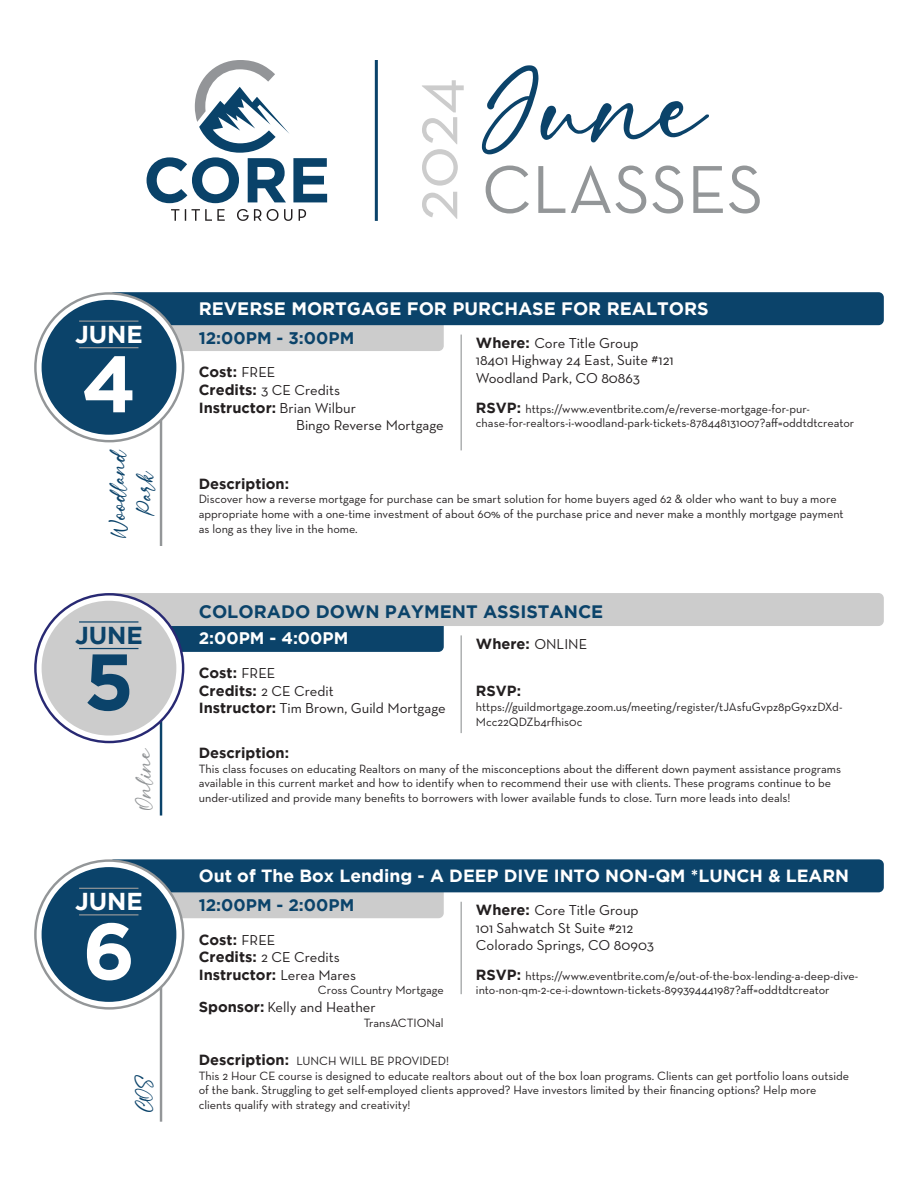
<style>
.page{position:relative;width:918px;height:1188px;background:#fff}
.page>*{position:absolute;margin:0;border:0;box-sizing:border-box;transform-origin:0 0}
.t1{font:106.95px "Steinfeld DEMO Regular";color:#0b436a}
.t2{font:700 79.65px "Gotham";color:#fff}
.t3{font:700 79.65px "Gotham";color:#0b436a}
.t4{font:68.85px "Neutra Text";color:#939698}
.t5{font:68.85px "Neutra Text";color:#ccc}
.t6{font:700 24.45px "Gotham";color:#fff}
.t7{font:700 24.45px "Gotham";color:#0b436a}
.t8{font:22.2px "Steinfeld DEMO Regular";color:#0b436a}
.t9{font:22.2px "Steinfeld DEMO Regular";color:#939698}
.t10{font:700 18px "Gotham";color:#fff}
.t11{font:700 18px "Gotham";color:#0b436a}
.t12{font:700 17.7px "Gotham";color:#fff}
.t13{font:700 16.8px "Gotham";color:#0b436a}
.t14{font:700 16.8px "Gotham";color:#fff}
.t15{font:14.7px "Neutra Text";color:#231f20}
.t16{font:700 14.7px "Gotham";color:#231f20}
.t17{font:12.15px/14.7px "Neutra Text";color:#231f20}
.s1{font-family:"Neutra Text";font-weight:400}
.s2{font-family:"Gotham";font-weight:700}
.s3{font-family:"Gotham";font-weight:700;font-size:14.7px}
</style>
<div class="page">
<hr style="left:375px;top:60px;width:3px;height:161px;background:#0b436a">
<svg style="left:171px;top:209px;width:8px;height:12px"></svg>
<svg style="left:185px;top:209px;width:1px;height:12px"></svg>
<svg style="left:192px;top:209px;width:33px;height:12px"></svg>
<svg style="left:237px;top:209px;width:55px;height:12px"></svg>
<svg style="left:299px;top:209px;width:7px;height:12px"></svg>
<svg style="left:147px;top:60px;width:180px;height:143px"></svg>
<hr style="left:160px;top:385px;width:2px;height:161px;background:#939698">
<hr style="left:461px;top:335px;width:1px;height:115px;background:#939698">
<div style="left:109px;top:318px;width:335px;height:33px;background:#ccc;border-radius:5px"></div>
<div style="left:109px;top:292px;width:775px;height:33px;background:#0b436a;border-radius:5px"></div>
<svg style="left:35px;top:293px;width:148px;height:148px"></svg>
<div style="left:42px;top:300px;width:134px;height:135px;background:#0b436a;border-radius:50%"></div>
<hr style="left:79px;top:321px;width:59px;height:1px;background:#939698">
<hr style="left:79px;top:347px;width:59px;height:1px;background:#939698">
<hr style="left:160px;top:705px;width:2px;height:111px;background:#0b436a">
<hr style="left:461px;top:635px;width:1px;height:98px;background:#939698">
<div style="left:109px;top:619px;width:335px;height:33px;background:#0b436a;border-radius:5px"></div>
<div style="left:109px;top:593px;width:775px;height:33px;background:#ccc;border-radius:5px"></div>
<svg style="left:35px;top:594px;width:148px;height:148px"></svg>
<div style="left:42px;top:601px;width:134px;height:135px;background:#ccc;border-radius:50%"></div>
<hr style="left:79px;top:621px;width:59px;height:2px;background:#0b436a">
<hr style="left:79px;top:648px;width:59px;height:1px;background:#0b436a">
<hr style="left:160px;top:979px;width:2px;height:143px;background:#939698">
<hr style="left:461px;top:902px;width:1px;height:92px;background:#939698">
<div style="left:109px;top:885px;width:335px;height:33px;background:#ccc;border-radius:5px"></div>
<div style="left:109px;top:859px;width:775px;height:33px;background:#0b436a;border-radius:5px"></div>
<svg style="left:35px;top:861px;width:148px;height:147px"></svg>
<div style="left:42px;top:867px;width:134px;height:135px;background:#0b436a;border-radius:50%"></div>
<hr style="left:79px;top:888px;width:59px;height:1px;background:#939698">
<hr style="left:79px;top:914px;width:59px;height:1px;background:#939698">
<p class="t6" style="left:75px;top:320px;width:69px">JUNE</p>
<p class="t2" style="left:82px;top:338px;width:56px">4</p>
<p class="t8" style="left:105px;top:538px;width:91px;rotate:-90deg">Woodland</p>
<p class="t8" style="left:132px;top:516px;width:48px;rotate:-90deg">Park</p>
<p class="t7" style="left:75px;top:621px;width:69px">JUNE</p>
<p class="t3" style="left:84px;top:636px;width:52px">5</p>
<p class="t9" style="left:131px;top:810px;width:64px;rotate:-90deg">Online</p>
<p class="t6" style="left:75px;top:887px;width:69px">JUNE</p>
<p class="t2" style="left:83px;top:905px;width:54px">6</p>
<p class="t8" style="left:131px;top:1112px;width:39px;rotate:-90deg">COS</p>
<p class="t5" style="left:392px;top:221px;width:144px;rotate:-90deg">2024</p>
<p class="t1" style="left:482px;top:47px;width:223px">June</p>
<p class="t4" style="left:482px;top:148px;width:283px">CLASSES</p>
<p class="t10" style="left:199px;top:299px;width:511px">REVERSE MORTGAGE FOR PURCHASE FOR REALTORS</p>
<p class="t13" style="left:199px;top:328px;width:157px">12:00PM - 3:00PM</p>
<p class="t16" style="left:199px;top:364px;width:78px">Cost: <span class="s1">FREE</span></p>
<p class="t15" style="left:199px;top:381px;width:143px"><span class="s2">Credits:</span> 3 CE Credits</p>
<p class="t16" style="left:199px;top:399px;width:159px">Instructor: <span class="s1">Brian Wilbur</span></p>
<p class="t15" style="left:296px;top:416px;width:149px">Bingo Reverse Mortgage</p>
<p class="t15" style="left:476px;top:334px;width:164px"><span class="s2">Where:</span> Core Title Group</p>
<p class="t15" style="left:476px;top:351px;width:199px">18401 Highway 24 East, Suite #121</p>
<p class="t15" style="left:476px;top:369px;width:166px">Woodland Park, CO 80863</p>
<p class="t17" style="left:476px;top:401px;width:380px"><span class="s3">RSVP:</span> https://www.eventbrite.com/e/reverse-mortgage-for-pur&shy;chase-for-realtors-i-woodland-park-tickets-878448131007?aff=oddtdtcreator</p>
<p class="t16" style="left:199px;top:475px;width:92px">Description:</p>
<p class="t17" style="left:199px;top:492px;width:647px">Discover how a reverse mortgage for purchase can be smart solution for home buyers aged 62 &amp; older who want to buy a more appropriate home with a one-time investment of about 60% of the purchase price and never make a monthly mortgage payment</p>
<p class="t17" style="left:199px;top:521px;width:161px">as long as they live in the home.</p>
<p class="t11" style="left:199px;top:601px;width:406px">COLORADO DOWN PAYMENT ASSISTANCE</p>
<p class="t14" style="left:199px;top:629px;width:151px">2:00PM - 4:00PM</p>
<p class="t16" style="left:199px;top:665px;width:78px">Cost: <span class="s1">FREE</span></p>
<p class="t15" style="left:199px;top:682px;width:136px"><span class="s2">Credits:</span> 2 CE Credit</p>
<p class="t15" style="left:199px;top:700px;width:248px"><span class="s2">Instructor:</span> Tim Brown, Guild Mortgage</p>
<p class="t16" style="left:476px;top:635px;width:113px">Where: <span class="s1">ONLINE</span></p>
<p class="t16" style="left:476px;top:682px;width:47px">RSVP:</p>
<p class="t17" style="left:476px;top:699px;width:368px">https://guildmortgage.zoom.us/meeting/register/tJAsfuGvpz8pG9xzDXd-<br>Mcc22QDZb4rfhis0c</p>
<p class="t16" style="left:199px;top:744px;width:92px">Description:</p>
<p class="t17" style="left:199px;top:761px;width:644px">This class focuses on educating Realtors on many of the misconceptions about the different down payment assistance programs available in this current market and how to identify when to recommend their use with clients. These programs continue to be under-utilized and provide many benefits to borrowers with lower available funds to close. Turn more leads into deals!</p>
<p class="t12" style="left:199px;top:866px;width:652px">Out of The Box Lending - A DEEP DIVE INTO NON-QM *LUNCH &amp; LEARN</p>
<p class="t13" style="left:199px;top:895px;width:157px">12:00PM - 2:00PM</p>
<p class="t16" style="left:199px;top:931px;width:78px">Cost: <span class="s1">FREE</span></p>
<p class="t15" style="left:199px;top:948px;width:142px"><span class="s2">Credits:</span> 2 CE Credits</p>
<p class="t16" style="left:199px;top:966px;width:159px">Instructor: <span class="s1">Lerea Mares</span></p>
<p class="t17" style="left:318px;top:983px;width:127px">Cross Country Mortgage</p>
<p class="t15" style="left:199px;top:998px;width:178px"><span class="s2">Sponsor:</span> Kelly and Heather</p>
<p class="t17" style="left:364px;top:1015px;width:81px">TransACTIONal</p>
<p class="t15" style="left:476px;top:901px;width:164px"><span class="s2">Where:</span> Core Title Group</p>
<p class="t15" style="left:476px;top:919px;width:159px">101 Sahwatch St Suite #212</p>
<p class="t15" style="left:476px;top:936px;width:179px">Colorado Springs, CO 80903</p>
<p class="t17" style="left:476px;top:968px;width:384px"><span class="s3">RSVP:</span> https://www.eventbrite.com/e/out-of-the-box-lending-a-deep-dive&shy;into-non-qm-2-ce-i-downtown-tickets-899394441987?aff=oddtdtcreator</p>
<p class="t17" style="left:199px;top:1053px;width:252px"><span class="s3">Description:</span> LUNCH WILL BE PROVIDED!</p>
<p class="t17" style="left:199px;top:1068px;width:652px">This 2 Hour CE course is designed to educate realtors about out of the box loan programs. Clients can get portfolio loans outside of the bank. Struggling to get self-employed clients approved? Have investors limited by their financing options? Help more</p>
<p class="t17" style="left:199px;top:1097px;width:213px">clients qualify with strategy and creativity!</p>
</div>
